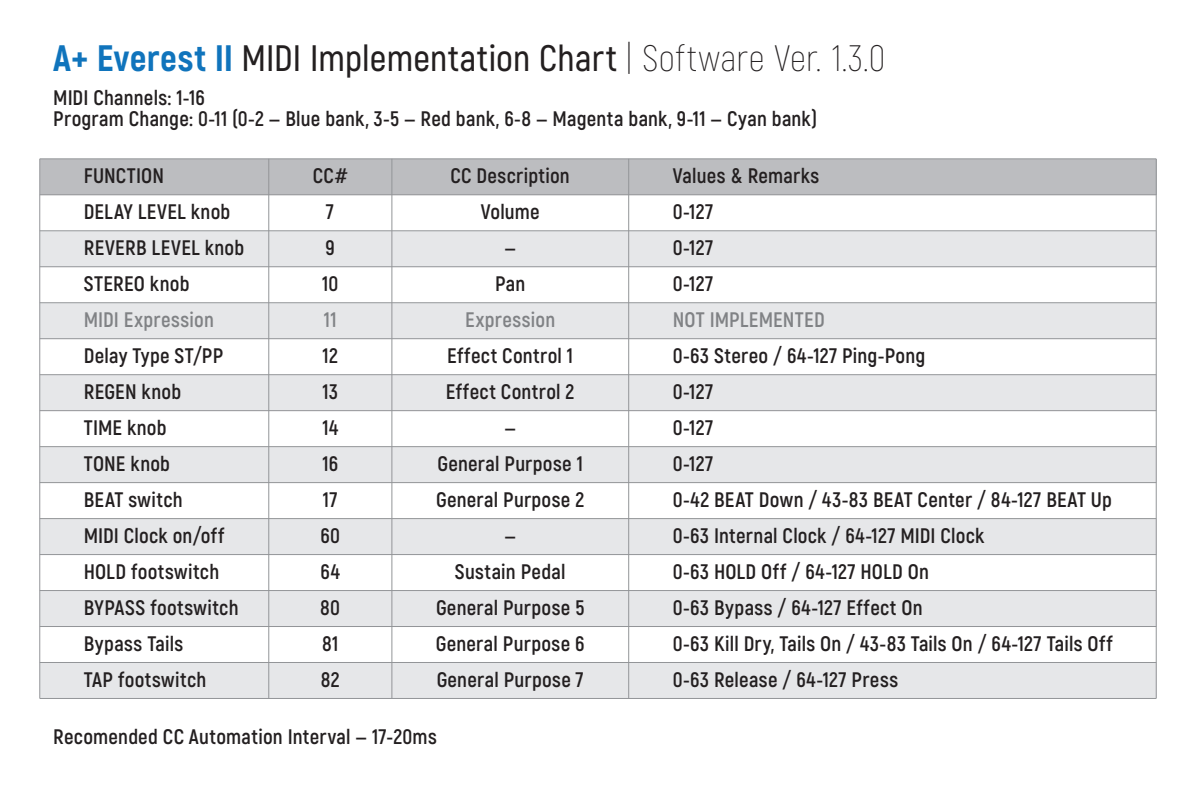
<style>
.page{position:relative;width:1196px;height:789px;background:#fff}
.page>*{position:absolute;margin:0;border:0;box-sizing:border-box;transform-origin:0 0}
.t1{font:600 36.75px "Akrobat";letter-spacing:.005em;color:#231f20}
.t2{font:700 21px/36.1px "Akrobat";letter-spacing:.015em;color:#231f20}
.t3{font:700 21px "Akrobat";letter-spacing:.01em;color:#808285}
.s1{font-weight:800;color:#1074bc}
.s2{font-weight:200}
</style>
<div class="page">
<div style="left:40px;top:590px;width:1116px;height:36px;background:#e6e7e9"></div>
<div style="left:40px;top:662px;width:1116px;height:36px;background:#e6e7e9"></div>
<div style="left:40px;top:231px;width:1116px;height:36px;background:#e6e7e9"></div>
<div style="left:40px;top:159px;width:1116px;height:36px;background:#bcbdc0"></div>
<div style="left:40px;top:303px;width:1116px;height:36px;background:#e6e7e9"></div>
<div style="left:40px;top:375px;width:1116px;height:36px;background:#e6e7e9"></div>
<div style="left:40px;top:446px;width:1116px;height:36px;background:#e6e7e9"></div>
<div style="left:40px;top:518px;width:1116px;height:36px;background:#e6e7e9"></div>
<hr style="left:40px;top:194px;width:1116px;height:1px;background:#939598">
<hr style="left:391px;top:159px;width:1px;height:539px;background:#939598">
<hr style="left:40px;top:158px;width:1116px;height:1px;background:#939598">
<hr style="left:40px;top:230px;width:1116px;height:1px;background:#939598">
<hr style="left:40px;top:266px;width:1116px;height:1px;background:#939598">
<hr style="left:40px;top:302px;width:1116px;height:1px;background:#939598">
<hr style="left:40px;top:338px;width:1116px;height:1px;background:#939598">
<hr style="left:40px;top:374px;width:1116px;height:1px;background:#939598">
<hr style="left:40px;top:410px;width:1116px;height:1px;background:#939598">
<hr style="left:40px;top:446px;width:1116px;height:1px;background:#939598">
<hr style="left:40px;top:482px;width:1116px;height:1px;background:#939598">
<hr style="left:40px;top:518px;width:1116px;height:1px;background:#939598">
<hr style="left:40px;top:554px;width:1116px;height:1px;background:#939598">
<hr style="left:40px;top:590px;width:1116px;height:1px;background:#939598">
<hr style="left:40px;top:626px;width:1116px;height:1px;background:#939598">
<hr style="left:40px;top:662px;width:1116px;height:1px;background:#939598">
<hr style="left:40px;top:698px;width:1116px;height:1px;background:#939598">
<hr style="left:268px;top:159px;width:1px;height:539px;background:#939598">
<hr style="left:628px;top:159px;width:1px;height:539px;background:#939598">
<hr style="left:1155px;top:159px;width:1px;height:539px;background:#939598">
<hr style="left:39px;top:159px;width:1px;height:539px;background:#939598">
<h1 class="t1" style="left:53px;top:36px;width:833px"><span class="s1">A+ Everest II</span> MIDI Implementation Chart <span class="s2">| Software Ver. 1.3.0</span></h1>
<p class="t2" style="left:53px;top:87px;width:765px;line-height:21px">MIDI Channels: 1-16<br>Program Change: 0-11 (0-2 — Blue bank, 3-5 — Red bank, 6-8 — Magenta bank, 9-11 — Cyan bank)</p>
<p class="t2" style="left:84px;top:158px;width:162px">FUNCTION<br>DELAY LEVEL knob<br>REVERB LEVEL knob<br>STEREO knob</p>
<p class="t3" style="left:84px;top:306px;width:132px">MIDI Expression</p>
<p class="t2" style="left:84px;top:337px;width:156px">Delay Type ST/PP<br>REGEN knob<br>TIME knob<br>TONE knob<br>BEAT switch<br>MIDI Clock on/off<br>HOLD footswitch<br>BYPASS footswitch<br>Bypass Tails<br>TAP footswitch</p>
<p class="t2" style="left:313px;top:157px;width:36px;text-align:center">CC#<br>7<br>9<br>10</p>
<p class="t3" style="left:324px;top:306px;width:14px">11</p>
<p class="t2" style="left:320px;top:337px;width:21px">12<br>13<br>14<br>16<br>17<br>60<br>64<br>80<br>81<br>82</p>
<p class="t2" style="left:450px;top:158px;width:121px;text-align:center">CC Description<br>Volume<br>—<br>Pan</p>
<p class="t3" style="left:465px;top:307px;width:91px">Expression</p>
<p class="t2" style="left:436px;top:338px;width:150px;text-align:center">Effect Control 1<br>Effect Control 2<br>—<br>General Purpose 1<br>General Purpose 2 —<br>Sustain Pedal<br>General Purpose 5<br>General Purpose 6<br>General Purpose 7</p>
<p class="t2" style="left:53px;top:718px;width:385px">Recomended CC Automation Interval — 17-20ms</p>
<p class="t2" style="left:672px;top:158px;width:148px">Values &amp; Remarks<br>0-127<br>0-127<br>0-127</p>
<p class="t3" style="left:672px;top:307px;width:154px">NOT IMPLEMENTED</p>
<p class="t2" style="left:672px;top:338px;width:441px">0-63 Stereo / 64-127 Ping-Pong<br>0-127<br>0-127<br>0-127<br>0-42 BEAT Down / 43-83 BEAT Center / 84-127 BEAT Up<br>0-63 Internal Clock / 64-127 MIDI Clock<br>0-63 HOLD Off / 64-127 HOLD On<br>0-63 Bypass / 64-127 Effect On<br>0-63 Kill Dry, Tails On / 43-83 Tails On / 64-127 Tails Off<br>0-63 Release / 64-127 Press</p>
</div>
